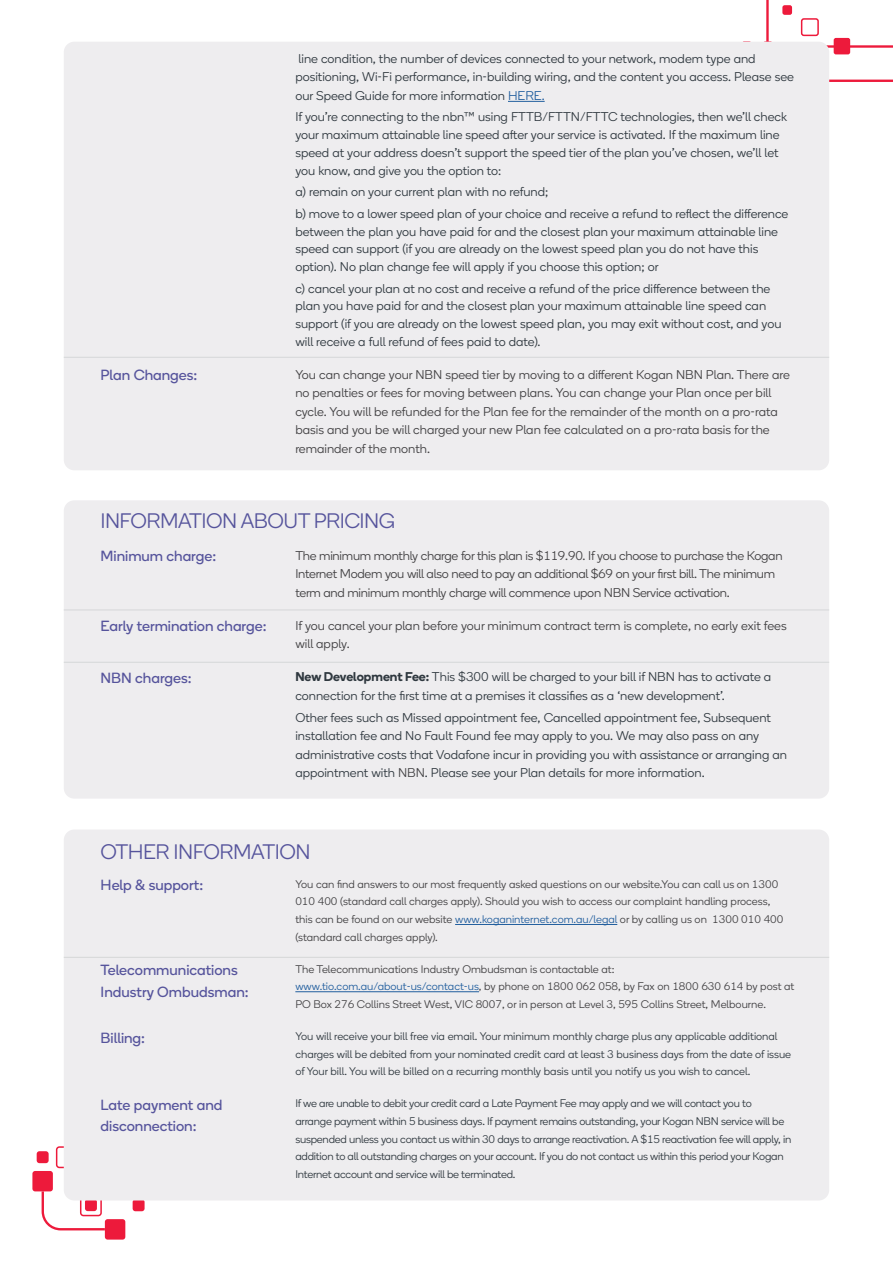
<style>
.page{position:relative;width:893px;height:1263px;background:#fff}
.page>*{position:absolute;margin:0;border:0;box-sizing:border-box;transform-origin:0 0}
.t1{font:300 21px "Boing";letter-spacing:-.025em;color:#56549c}
.t2{font:14.7px/21.5px "Boing";color:#56549c}
.t3{font:300 12.75px/17.7px "Boing";color:#2f383f}
.t4{font:300 12.75px/18.5px "Boing";letter-spacing:-.005em;color:#414042}
.t5{font:300 11.1px/17.7px "Boing";color:#414042}
.t6{font:300 11.1px/17.7px "Boing";letter-spacing:-.02em;color:#2f383f}
.t7{font:300 11.1px/17.7px "Boing";color:#2f383f}
.s1{color:#215e9e}
.s2{font-weight:600}
.s3{color:#414042}
</style>
<div class="page">
<div style="left:105px;top:1219px;width:20px;height:20px;background:#ed1a3b;border-radius:3px"></div>
<div style="left:32px;top:1171px;width:21px;height:20px;background:#ed1a3b;border-radius:3px"></div>
<svg style="left:40px;top:1146px;width:67px;height:85px"></svg>
<div style="left:37px;top:1151px;width:12px;height:12px;background:#ed1a3b;border-radius:3px"></div>
<div style="left:133px;top:1199px;width:12px;height:12px;background:#ed1a3b;border-radius:3px"></div>
<div style="left:85px;top:1199px;width:12px;height:12px;background:#ed1a3b;border-radius:3px"></div>
<div style="left:834px;top:38px;width:16px;height:16px;background:#ed1a3b;border-radius:2px"></div>
<hr style="left:700px;top:80px;width:193px;height:2px;background:#ed1a3b">
<hr style="left:744px;top:45px;width:149px;height:3px;background:#ed1a3b">
<svg style="left:743px;top:0;width:76px;height:42px"></svg>
<div style="left:64px;top:42px;width:765px;height:428px;background:#eeedef;border-radius:11px"></div>
<div style="left:64px;top:500px;width:765px;height:299px;background:#eeedef;border-radius:11px"></div>
<hr style="left:508px;top:101px;width:37px;height:1px;background:#215e9e">
<hr style="left:64px;top:610px;width:765px;height:1px;background:#d5d7d8">
<hr style="left:64px;top:357px;width:765px;height:1px;background:#d5d7d8">
<hr style="left:64px;top:662px;width:765px;height:1px;background:#d5d7d8">
<div style="left:64px;top:829px;width:765px;height:371px;background:#eeedef;border-radius:11px"></div>
<hr style="left:455px;top:924px;width:162px;height:1px;background:#215e9e">
<hr style="left:295px;top:991px;width:184px;height:1px;background:#215e9e">
<hr style="left:64px;top:957px;width:765px;height:1px;background:#d5d7d8">
<p class="t3" style="left:295px;top:49px;width:500px;line-height:18.5px">line condition, the number of devices connected to your network, modem type and positioning, Wi-Fi performance, in-building wiring, and the content you access. Please see our Speed Guide for more information <span class="s1">HERE.</span></p>
<p class="t3" style="left:295px;top:108px;width:493px">If you’re connecting to the nbn™ using FTTB/FTTN/FTTC technologies, then we’ll check your maximum attainable line speed after your service is activated. If the maximum line speed at your address doesn’t support the speed tier of the plan you’ve chosen, we’ll let you know, and give you the option to:</p>
<p class="t3" style="left:295px;top:181px;width:494px;line-height:21.6px">a) remain on your current plan with no refund;<br>b) move to a lower speed plan of your choice and receive a refund to reflect the difference</p>
<p class="t3" style="left:295px;top:222px;width:484px">between the plan you have paid for and the closest plan your maximum attainable line speed can support (if you are already on the lowest speed plan you do not have this option). No plan change fee will apply if you choose this option; or</p>
<p class="t3" style="left:295px;top:279px;width:488px">c) cancel your plan at no cost and receive a refund of the price difference between the plan you have paid for and the closest plan your maximum attainable line speed can support (if you are already on the lowest speed plan, you may exit without cost, and you will receive a full refund of fees paid to date).</p>
<p class="t2" style="left:101px;top:364px;width:98px">Plan Changes:</p>
<p class="t4" style="left:295px;top:365px;width:496px">You can change your NBN speed tier by moving to a different Kogan NBN Plan. There are no penalties or fees for moving between plans. You can change your Plan once per bill cycle. You will be refunded for the Plan fee for the remainder of the month on a pro-rata basis and you be will charged your new Plan fee calculated on a pro-rata basis for the remainder of the month.</p>
<h1 class="t1" style="left:100px;top:507px;width:296px">INFORMATION ABOUT PRICING</h1>
<p class="t2" style="left:101px;top:545px;width:117px">Minimum charge:</p>
<p class="t4" style="left:295px;top:546px;width:489px">The minimum monthly charge for this plan is $119.90. If you choose to purchase the Kogan<br>Internet Modem you will also need to pay an additional $69 on your first bill. The minimum term and minimum monthly charge will commence upon NBN Service activation.</p>
<p class="t2" style="left:101px;top:615px;width:167px">Early termination charge:</p>
<p class="t4" style="left:295px;top:616px;width:493px">If you cancel your plan before your minimum contract term is complete, no early exit fees will apply.</p>
<p class="t2" style="left:101px;top:667px;width:93px">NBN charges:</p>
<p class="t3" style="left:295px;top:667px;width:477px;line-height:18.5px"><span class="s2">New Development Fee:</span> This $300 will be charged to your bill if NBN has to activate a connection for the first time at a premises it classifies as a ‘new development’.</p>
<p class="t3" style="left:295px;top:708px;width:493px;line-height:18.5px">Other fees such as Missed appointment fee, Cancelled appointment fee, Subsequent installation fee and No Fault Found fee may apply to you. We may also pass on any administrative costs that Vodafone incur in providing you with assistance or arranging an appointment with <span class="s3">NBN</span>. Please see your Plan details for more information.</p>
<h1 class="t1" style="left:100px;top:838px;width:212px">OTHER INFORMATION</h1>
<p class="t2" style="left:101px;top:874px;width:104px">Help &amp; support:</p>
<p class="t5" style="left:295px;top:875px;width:490px">You can find answers to our most frequently asked questions on our website.You can call us on 1300<br>010 400 (standard call charges apply). Should you wish to access our complaint handling process, this can be found on our website <span class="s1">www.koganinternet.com.au/legal</span> or by calling us on 1300 010 400 (standard call charges apply).</p>
<p class="t2" style="left:101px;top:959px;width:150px">Telecommunications<br>Industry Ombudsman:</p>
<p class="t5" style="left:295px;top:960px;width:501px">The Telecommunications Industry Ombudsman is contactable at: <span class="s1">www.tio.com.au/about-us/contact-us</span>, by phone on 1800 062 058, by Fax on 1800 630 614 by post at<br>PO Box 276 Collins Street West, VIC 8007, or in person at Level 3, 595 Collins Street, Melbourne.</p>
<p class="t2" style="left:101px;top:1027px;width:46px">Billing:</p>
<p class="t7" style="left:295px;top:1027px;width:497px">You will receive your bill free via email. Your minimum monthly charge plus any applicable additional charges will be debited from your nominated credit card at least 3 business days from the date of issue of Your bill. You will be billed on a recurring monthly basis until you notify us you wish to cancel.</p>
<p class="t2" style="left:101px;top:1094px;width:123px">Late payment and disconnection:</p>
<p class="t6" style="left:295px;top:1094px;width:497px">If we are unable to debit your credit card a Late Payment Fee may apply and we will contact you to<br>arrange payment within 5 business days. If payment remains outstanding, your Kogan NBN service will be suspended unless you contact us within 30 days to arrange reactivation. A $15 reactivation fee will apply, in addition to all outstanding charges on your account. If you do not contact us within this period your Kogan Internet account and service will be terminated.</p>
</div>
